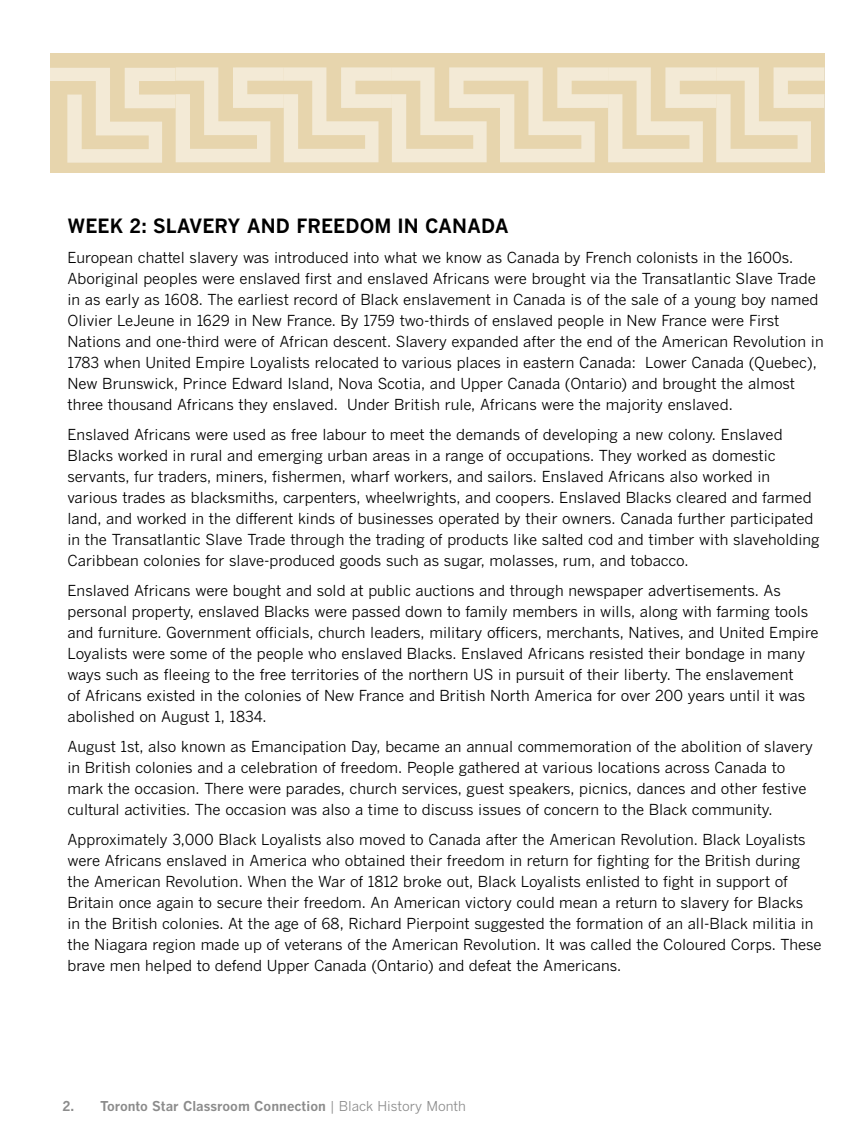
<style>
.page{position:relative;width:864px;height:1148px;background:#fff}
.page>*{position:absolute;margin:0;border:0;box-sizing:border-box;transform-origin:0 0}
.t1{font:700 19.5px "Benton Gothic";color:#000}
.t2{font:15px/21px "Benton Gothic";color:#000}
.t3{font:700 13.5px "Benton Gothic";color:#8c8c8c}
.s1{font-weight:400}
</style>
<div class="page">
<div style="left:50px;top:53px;width:774px;height:119px;background:#e7d5ad"></div>
<svg style="left:50px;top:67px;width:775px;height:96px"></svg>
<h1 class="t1" style="left:68px;top:213px;width:443px">WEEK 2: SLAVERY AND FREEDOM IN CANADA</h1>
<p class="t2" style="left:68px;top:247px;width:758px">European chattel slavery was introduced into what we know as Canada by French colonists in the 1600s.<br>Aboriginal peoples were enslaved first and enslaved Africans were brought via the Transatlantic Slave Trade in as early as 1608. The earliest record of Black enslavement in Canada is of the sale of a young boy named Olivier LeJeune in 1629 in New France. By 1759 two-thirds of enslaved people in New France were First Nations and one-third were of African descent. Slavery expanded after the end of the American Revolution in 1783 when United Empire Loyalists relocated to various places in eastern Canada: Lower Canada (Quebec), New Brunswick, Prince Edward Island, Nova Scotia, and Upper Canada (Ontario) and brought the almost three thousand Africans they enslaved. Under British rule, Africans were the majority enslaved.</p>
<p class="t2" style="left:68px;top:424px;width:754px">Enslaved Africans were used as free labour to meet the demands of developing a new colony. Enslaved Blacks worked in rural and emerging urban areas in a range of occupations. They worked as domestic servants, fur traders, miners, fishermen, wharf workers, and sailors. Enslaved Africans also worked in various trades as blacksmiths, carpenters, wheelwrights, and coopers. Enslaved Blacks cleared and farmed land, and worked in the different kinds of businesses operated by their owners. Canada further participated in the Transatlantic Slave Trade through the trading of products like salted cod and timber with slaveholding Caribbean colonies for slave-produced goods such as sugar, molasses, rum, and tobacco.</p>
<p class="t2" style="left:68px;top:580px;width:753px">Enslaved Africans were bought and sold at public auctions and through newspaper advertisements. As personal property, enslaved Blacks were passed down to family members in wills, along with farming tools and furniture. Government officials, church leaders, military officers, merchants, Natives, and United Empire Loyalists were some of the people who enslaved Blacks. Enslaved Africans resisted their bondage in many ways such as fleeing to the free territories of the northern US in pursuit of their liberty. The enslavement<br>of Africans existed in the colonies of New France and British North America for over 200 years until it was abolished on August 1, 1834.</p>
<p class="t2" style="left:68px;top:736px;width:747px">August 1st, also known as Emancipation Day, became an annual commemoration of the abolition of slavery in British colonies and a celebration of freedom. People gathered at various locations across Canada to mark the occasion. There were parades, church services, guest speakers, picnics, dances and other festive cultural activities. The occasion was also a time to discuss issues of concern to the Black community.</p>
<p class="t2" style="left:68px;top:829px;width:756px">Approximately 3,000 Black Loyalists also moved to Canada after the American Revolution. Black Loyalists were Africans enslaved in America who obtained their freedom in return for fighting for the British during the American Revolution. When the War of 1812 broke out, Black Loyalists enlisted to fight in support of Britain once again to secure their freedom. An American victory could mean a return to slavery for Blacks<br>in the British colonies. At the age of 68, Richard Pierpoint suggested the formation of an all-Black militia in the Niagara region made up of veterans of the American Revolution. It was called the Coloured Corps. These brave men helped to defend Upper Canada (Ontario) and defeat the Americans.</p>
<p class="t3" style="left:62px;top:1098px;width:405px">2. Toronto Star Classroom Connection <span class="s1">| Black History Month</span></p>
</div>
